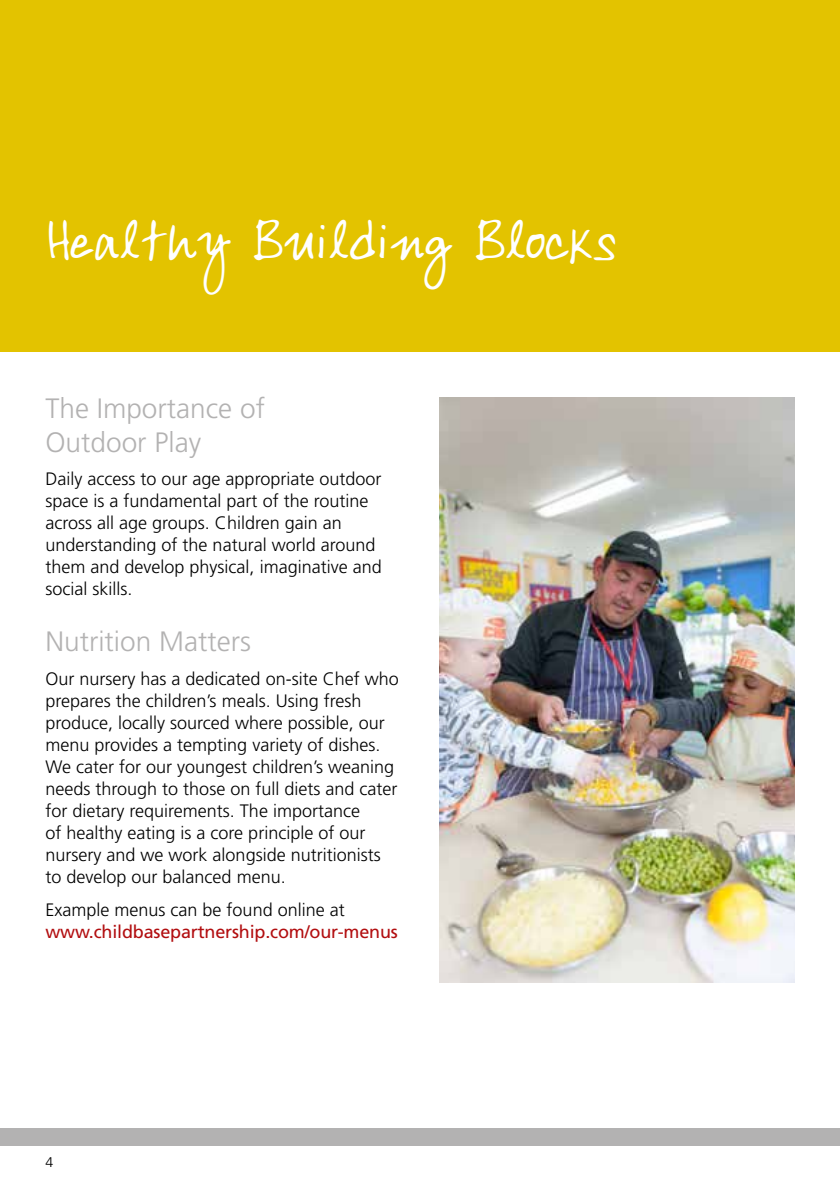
<style>
.page{position:relative;width:840px;height:1191px;background:#fff}
.page>*{position:absolute;margin:0;border:0;box-sizing:border-box;transform-origin:0 0}
.t1{font:48px "Lumpy";color:#fff}
.t2{font:300 28px/34px "Frutiger";color:#b3b2b2}
.t3{font:300 18px/22px "Frutiger";color:#000}
.t4{font:18px "Frutiger";letter-spacing:-.01em;color:#b20e10}
.t5{font:300 14px "Frutiger";color:#000}
</style>
<div class="page">
<div style="left:0;top:0;width:839px;height:351px;background:#e3c300"></div>
<div style="left:0;top:1128px;width:839px;height:17px;background:#b3b2b2"></div>
<img style="left:439px;top:397px;width:355px;height:585px">
<h1 class="t1" style="left:45px;top:213px;width:571px">Healthy Building Blocks</h1>
<h2 class="t2" style="left:45px;top:392px;width:221px">The Importance of<br>Outdoor Play</h2>
<p class="t3" style="left:45px;top:468px;width:338px">Daily access to our age appropriate outdoor space is a fundamental part of the routine across all age groups. Children gain an understanding of the natural world around them and develop physical, imaginative and social skills.</p>
<h2 class="t2" style="left:45px;top:625px;width:207px">Nutrition Matters</h2>
<p class="t3" style="left:45px;top:668px;width:355px">Our nursery has a dedicated on-site Chef who prepares the children’s meals. Using fresh produce, locally sourced where possible, our menu provides a tempting variety of dishes.<br>We cater for our youngest children’s weaning needs through to those on full diets and cater for dietary requirements. The importance<br>of healthy eating is a core principle of our nursery and we work alongside nutritionists to develop our balanced menu.</p>
<p class="t3" style="left:45px;top:899px;width:301px">Example menus can be found online at</p>
<p class="t4" style="left:45px;top:921px;width:354px">www.childbasepartnership.com/our-menus</p>
<p class="t5" style="left:45px;top:1154px;width:9px">4</p>
</div>
